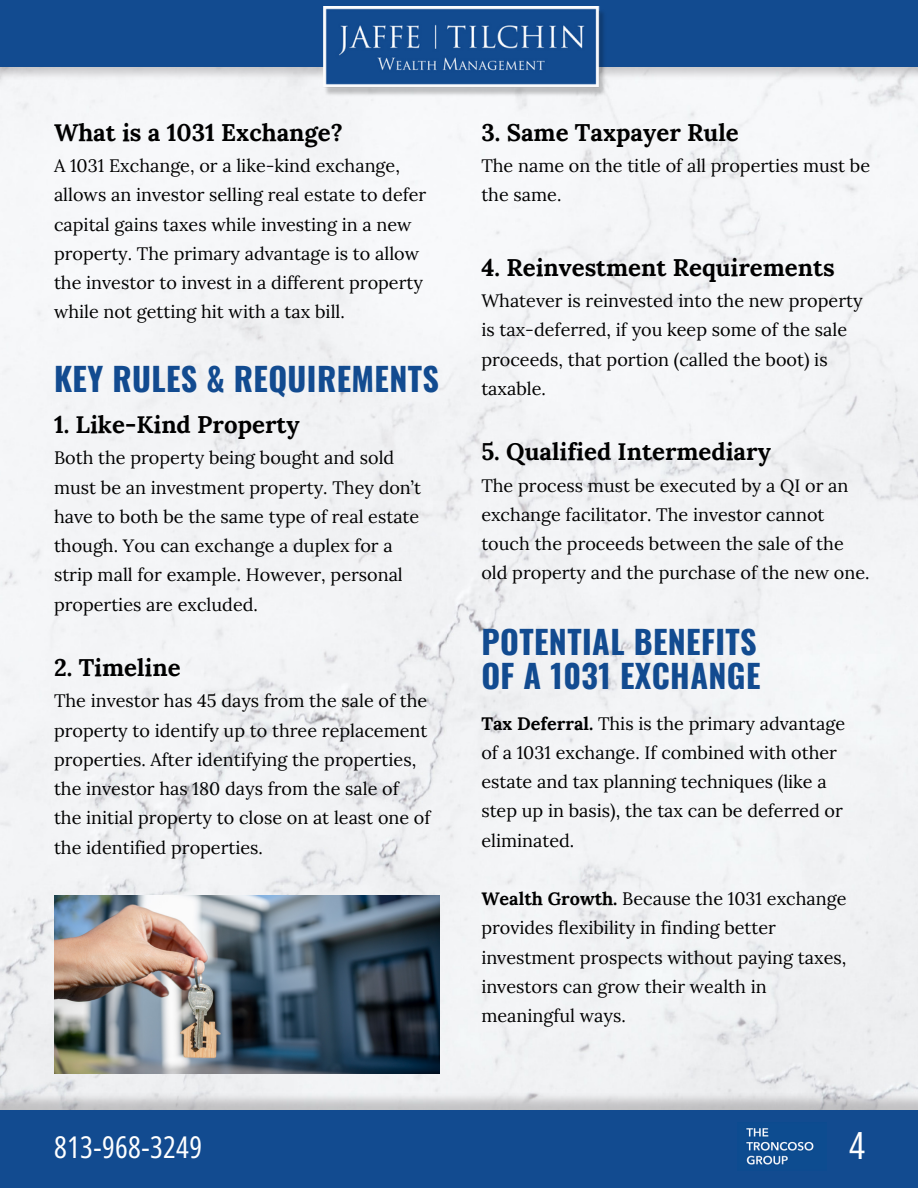
<style>
.page{position:relative;width:918px;height:1188px;background:#fff}
.page>*{position:absolute;margin:0;border:0;box-sizing:border-box;transform-origin:0 0}
.t1{font:37.5px "Open Sans Condensed";color:#fff}
.t2{font:700 32.25px "Oswald";letter-spacing:.015em;color:#124b90}
.t3{font:30px "Open Sans Condensed";letter-spacing:.015em;color:#fff}
.t4{font:700 24px "Lora";color:#000}
.t5{font:18px/29.2px "Lora";color:#000}
.s1{font-weight:700}
</style>
<div class="page">
<div style="left:0;top:0;width:918px;height:1094px;background:#f3f4f6"></div>
<img style="left:54px;top:896px;width:386px;height:178px">
<img style="left:1px;top:67px;width:917px;height:13px">
<div style="left:1px;top:0;width:917px;height:67px;background:#124b90"></div>
<img style="left:307px;top:7px;width:315px;height:92px">
<img style="left:0;top:1094px;width:918px;height:16px">
<div style="left:0;top:1110px;width:918px;height:78px;background:#124b90"></div>
<img style="left:746px;top:1128px;width:68px;height:37px">
<p class="t4" style="left:54px;top:117px;width:290px">What is a 1031 Exchange?</p>
<p class="t5" style="left:54px;top:151px;width:374px">A 1031 Exchange, or a like-kind exchange, allows an investor selling real estate to defer capital gains taxes while investing in a new property. The primary advantage is to allow the investor to invest in a different property while not getting hit with a tax bill.</p>
<p class="t2" style="left:54px;top:354px;width:387px">KEY RULES &amp; REQUIREMENTS</p>
<p class="t4" style="left:54px;top:409px;width:247px">1. Like-Kind Property</p>
<p class="t5" style="left:54px;top:443px;width:369px">Both the property being bought and sold must be an investment property. They don’t have to both be the same type of real estate though. You can exchange a duplex for a strip mall for example. However, personal properties are excluded.</p>
<p class="t4" style="left:54px;top:652px;width:128px">2. Timeline</p>
<p class="t5" style="left:54px;top:686px;width:378px">The investor has 45 days from the sale of the property to identify up to three replacement properties. After identifying the properties, the investor has 180 days from the sale of the initial property to close on at least one of the identified properties.</p>
<p class="t4" style="left:481px;top:117px;width:259px">3. Same Taxpayer Rule</p>
<p class="t5" style="left:481px;top:151px;width:390px">The name on the title of all properties must be the same.</p>
<p class="t4" style="left:481px;top:252px;width:355px">4. Reinvestment Requirements</p>
<p class="t5" style="left:481px;top:286px;width:383px">Whatever is reinvested into the new property is tax-deferred, if you keep some of the sale proceeds, that portion (called the boot) is taxable.</p>
<p class="t4" style="left:481px;top:436px;width:291px">5. Qualified Intermediary</p>
<p class="t5" style="left:481px;top:470px;width:390px">The process must be executed by a QI or an exchange facilitator. The investor cannot touch the proceeds between the sale of the old property and the purchase of the new one.</p>
<p class="t2" style="left:481px;top:617px;width:277px">POTENTIAL BENEFITS</p>
<p class="t2" style="left:481px;top:651px;width:281px">OF A 1031 EXCHANGE</p>
<p class="t5" style="left:481px;top:708px;width:365px"><span class="s1">Tax Deferral.</span> This is the primary advantage of a 1031 exchange. If combined with other estate and tax planning techniques (like a step up in basis), the tax can be deferred or eliminated.</p>
<p class="t5" style="left:481px;top:884px;width:367px"><span class="s1">Wealth Growth.</span> Because the 1031 exchange provides flexibility in finding better investment prospects without paying taxes, investors can grow their wealth in meaningful ways.</p>
<p class="t3" style="left:54px;top:1126px;width:150px">813-968-3249</p>
<p class="t1" style="left:849px;top:1119px;width:17px">4</p>
</div>
